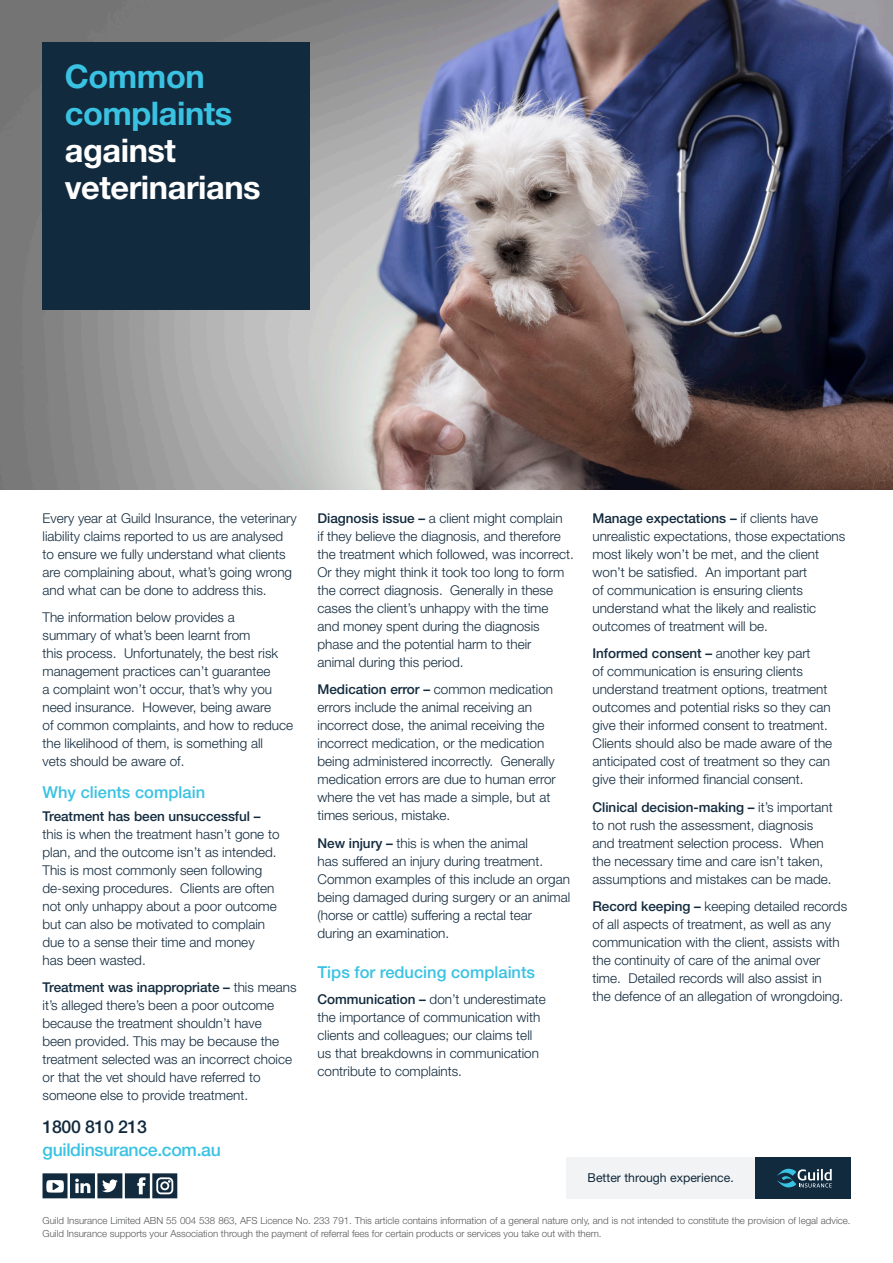
<style>
.page{position:relative;width:893px;height:1263px;background:#fff}
.page>*{position:absolute;margin:0;border:0;box-sizing:border-box;transform-origin:0 0}
.t1{font:700 32.55px/37px "Helvetica Neue LT Std";letter-spacing:-.015em;color:#fff}
.t2{font:500 17.7px "Helvetica Neue LT Std";letter-spacing:-.02em;color:#3ac2e3}
.t3{font:500 17.7px "Helvetica Neue LT Std";letter-spacing:-.02em;color:#122a3d}
.Sub_Heading_2{font:500 16.5px "Helvetica Neue LT Std";color:#3ac2e3}
.Body_Copy{font:300 13.5px/18px "Helvetica Neue LT Std";color:#122a3d}
.t4{font:12.3px "Helvetica Neue LT Std";color:#122a3d}
.t5{font:300 9.75px/13.5px "Helvetica Neue LT Std";letter-spacing:-.005em;color:#57585a}
.s1{color:#3ac2e3}
.s2{font-weight:500}
</style>
<div class="page">
<img style="left:0;top:0;width:893px;height:489px">
<div style="left:43px;top:43px;width:267px;height:267px;background:#122a3d"></div>
<div style="left:566px;top:1157px;width:189px;height:41px;background:#f2f3f4"></div>
<div style="left:755px;top:1157px;width:95px;height:41px;background:#122a3d"></div>
<svg style="left:777px;top:1169px;width:55px;height:18px"></svg>
<svg style="left:43px;top:1173px;width:134px;height:25px"></svg>
<p class="t1" style="left:65px;top:57px;width:197px"><span class="s1">Common complaints </span>against veterinarians</p>
<p class="Body_Copy" style="left:43px;top:509px;width:256px">Every year at Guild Insurance, the veterinary liability claims reported to us are analysed to ensure we fully understand what clients are complaining about, what’s going wrong and what can be done to address this.</p>
<p class="Body_Copy" style="left:43px;top:607px;width:252px">The information below provides a<br>summary of what’s been learnt from<br>this process. Unfortunately, the best risk management practices can’t guarantee<br>a complaint won’t occur, that’s why you need insurance. However, being aware<br>of common complaints, and how to reduce the likelihood of them, is something all<br>vets should be aware of.</p>
<p class="Sub_Heading_2" style="left:43px;top:782px;width:164px">Why clients complain</p>
<p class="Body_Copy" style="left:43px;top:807px;width:239px"><span class="s2">Treatment has been unsuccessful – </span>this is when the treatment hasn’t gone to plan, and the outcome isn’t as intended.<br>This is most commonly seen following de-sexing procedures. Clients are often not only unhappy about a poor outcome but can also be motivated to complain due to a sense their time and money<br>has been wasted.</p>
<p class="Body_Copy" style="left:43px;top:978px;width:256px"><span class="s2">Treatment was inappropriate –</span> this means it’s alleged there’s been a poor outcome because the treatment shouldn’t have<br>been provided. This may be because the treatment selected was an incorrect choice or that the vet should have referred to someone else to provide treatment.</p>
<p class="t3" style="left:43px;top:1116px;width:106px">1800 810 213</p>
<p class="t2" style="left:43px;top:1139px;width:180px">guildinsurance.com.au</p>
<p class="Body_Copy" style="left:317px;top:509px;width:258px"><span class="s2">Diagnosis issue –</span> a client might complain<br>if they believe the diagnosis, and therefore the treatment which followed, was incorrect.<br>Or they might think it took too long to form the correct diagnosis. Generally in these cases the client’s unhappy with the time and money spent during the diagnosis phase and the potential harm to their<br>animal during this period.</p>
<p class="Body_Copy" style="left:317px;top:680px;width:240px"><span class="s2">Medication error –</span> common medication errors include the animal receiving an incorrect dose, the animal receiving the incorrect medication, or the medication being administered incorrectly. Generally medication errors are due to human error where the vet has made a simple, but at times serious, mistake.</p>
<p class="Body_Copy" style="left:317px;top:833px;width:254px"><span class="s2">New injury –</span> this is when the animal<br>has suffered an injury during treatment.<br>Common examples of this include an organ being damaged during surgery or an animal (horse or cattle) suffering a rectal tear during an examination.</p>
<p class="Sub_Heading_2" style="left:317px;top:963px;width:219px">Tips for reducing complaints</p>
<p class="Body_Copy" style="left:317px;top:989px;width:230px"><span class="s2">Communication –</span> don’t underestimate the importance of communication with clients and colleagues; our claims tell us that breakdowns in communication contribute to complaints.</p>
<p class="Body_Copy" style="left:592px;top:509px;width:254px"><span class="s2">Manage expectations –</span> if clients have unrealistic expectations, those expectations most likely won’t be met, and the client won’t be satisfied. An important part<br>of communication is ensuring clients understand what the likely and realistic outcomes of treatment will be.</p>
<p class="Body_Copy" style="left:592px;top:644px;width:241px"><span class="s2">Informed consent –</span> another key part<br>of communication is ensuring clients understand treatment options, treatment outcomes and potential risks so they can give their informed consent to treatment.<br>Clients should also be made aware of the anticipated cost of treatment so they can give their informed financial consent.</p>
<p class="Body_Copy" style="left:592px;top:797px;width:242px"><span class="s2">Clinical decision-making –</span> it’s important to not rush the assessment, diagnosis and treatment selection process. When the necessary time and care isn’t taken, assumptions and mistakes can be made.</p>
<p class="Body_Copy" style="left:592px;top:897px;width:256px"><span class="s2">Record keeping –</span> keeping detailed records of all aspects of treatment, as well as any communication with the client, assists with the continuity of care of the animal over time. Detailed records will also assist in<br>the defence of an allegation of wrongdoing.</p>
<p class="t4" style="left:588px;top:1170px;width:148px">Better through experience.</p>
<p class="t5" style="left:43px;top:1213px;width:809px">Guild Insurance Limited ABN 55 004 538 863, AFS Licence No. 233 791. This article contains information of a general nature only, and is not intended to constitute the provision of legal advice.<br>Guild Insurance supports your Association through the payment of referral fees for certain products or services you take out with them.</p>
</div>
